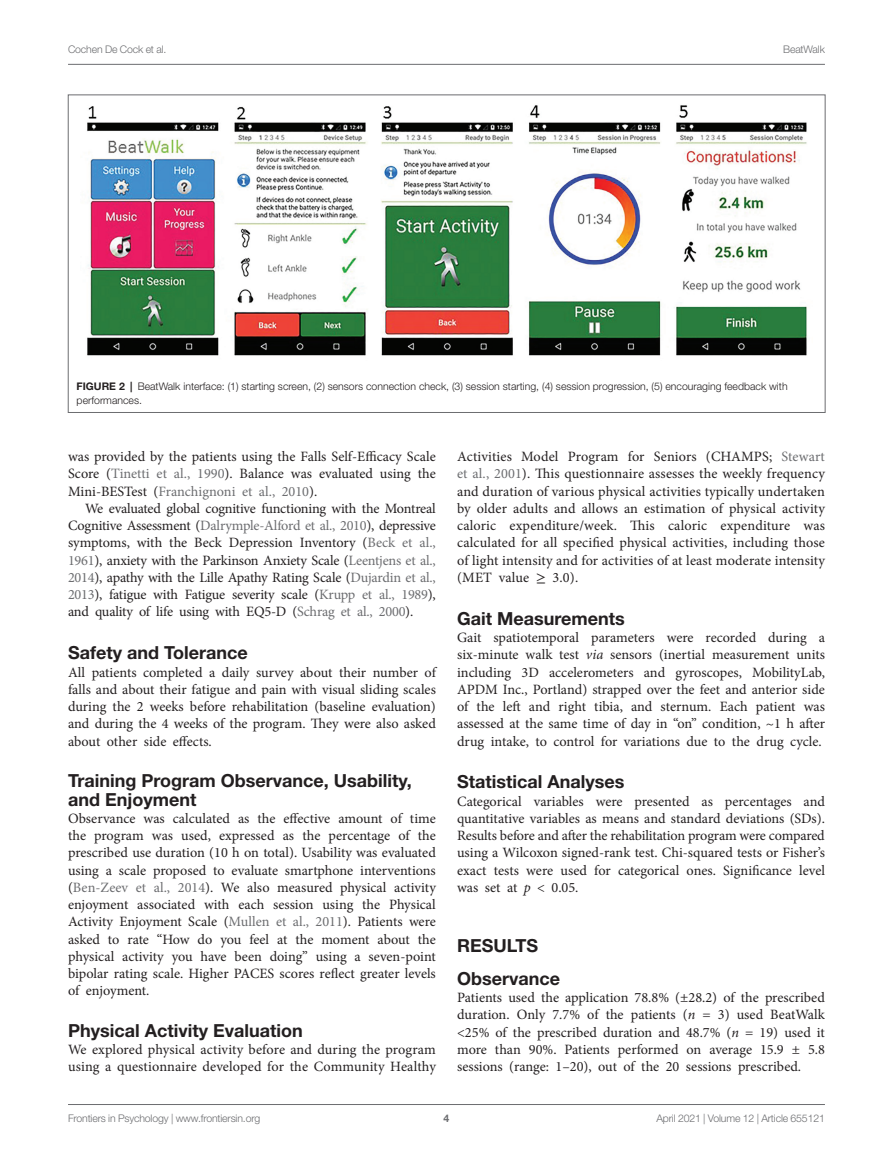
<style>
.page{position:relative;width:893px;height:1170px;background:#fff}
.page>*{position:absolute;margin:0;border:0;box-sizing:border-box;transform-origin:0 0}
.HEAD_2{font:700 18px/18.8px "Helvetica Neue LT Std";color:#231f20}
.HEAD_2_after_HEAD_1{font:700 18px "Helvetica Neue LT Std";color:#231f20}
.HEAD_1{font:700 18px "Helvetica Neue LT Std";color:#231f20}
.TEXT_FLUSH{font:14.25px/17.2px "Minion Pro";color:#231f20;text-align:justify}
.TEXT{font:14.25px/17.2px "Minion Pro";letter-spacing:-.015em;color:#231f20;text-align:justify}
.FIG_LEG{font:300 10.5px/14.2px "Helvetica Neue LT Std";color:#231f20}
.t1{font:300 10.5px "Helvetica Neue LT Std";letter-spacing:-.015em;color:#6c6d70}
.t2{font:700 10.5px "Helvetica Neue LT Std";color:#6c6d70}
.s1{font-weight:700}
.s2{color:#6c6d70}
.s3{font-family:"STIX General"}
.s4{font-style:italic}
</style>
<div class="page">
<hr style="left:68px;top:64px;width:757px;height:1px;background:#6c6d70">
<hr style="left:68px;top:1104px;width:757px;height:1px;background:#6c6d70">
<img style="left:87px;top:105px;width:720px;height:251px">
<p class="t1" style="left:68px;top:42px;width:100px">Cochen De Cock et al.</p>
<p class="t1" style="left:783px;top:42px;width:43px">BeatWalk</p>
<p class="FIG_LEG" style="left:77px;top:378px;width:712px"><span class="s1">FIGURE 2 |</span> BeatWalk interface: (1) starting screen, (2) sensors connection check, (3) session starting, (4) session progression, (5) encouraging feedback with performances.</p>
<p class="TEXT_FLUSH" style="left:68px;top:448px;width:369px">was provided by the patients using the Falls Self-Efficacy Scale Score (<span class="s2">Tinetti et al., 1990</span>). Balance was evaluated using the Mini-BESTest (<span class="s2">Franchignoni et al., 2010</span>).</p>
<p class="TEXT" style="left:68px;top:499px;width:369px;text-indent:17px">We evaluated global cognitive functioning with the Montreal Cognitive Assessment (<span class="s2">Dalrymple-Alford et al., 2010</span>), depressive symptoms, with the Beck Depression Inventory (<span class="s2">Beck et al., 1961</span>), anxiety with the Parkinson Anxiety Scale (<span class="s2">Leentjens et al., 2014</span>), apathy with the Lille Apathy Rating Scale (<span class="s2">Dujardin et al., 2013</span>), fatigue with Fatigue severity scale (<span class="s2">Krupp et al., 1989</span>), and quality of life using with EQ5-D (<span class="s2">Schrag et al., 2000</span>).</p>
<p class="HEAD_2" style="left:68px;top:643px;width:181px">Safety and Tolerance</p>
<p class="TEXT_FLUSH" style="left:68px;top:663px;width:369px">All patients completed a daily survey about their number of falls and about their fatigue and pain with visual sliding scales during the 2 weeks before rehabilitation (baseline evaluation) and during the 4 weeks of the program. They were also asked about other side effects.</p>
<p class="HEAD_2" style="left:68px;top:770px;width:345px">Training Program Observance, Usability, and Enjoyment</p>
<p class="TEXT_FLUSH" style="left:68px;top:809px;width:369px">Observance was calculated as the effective amount of time the program was used, expressed as the percentage of the prescribed use duration (10 h on total). Usability was evaluated using a scale proposed to evaluate smartphone interventions (<span class="s2">Ben-Zeev et al., 2014</span>). We also measured physical activity enjoyment associated with each session using the Physical Activity Enjoyment Scale (<span class="s2">Mullen et al., 2011</span>). Patients were asked to rate “How do you feel at the moment about the physical activity you have been doing” using a seven-point bipolar rating scale. Higher PACES scores reflect greater levels of enjoyment.</p>
<p class="HEAD_2" style="left:68px;top:1020px;width:236px">Physical Activity Evaluation</p>
<p class="TEXT_FLUSH" style="left:68px;top:1040px;width:369px">We explored physical activity before and during the program using a questionnaire developed for the Community Healthy</p>
<p class="TEXT_FLUSH" style="left:457px;top:448px;width:369px">Activities Model Program for Seniors (CHAMPS; <span class="s2">Stewart et al., 2001</span>). This questionnaire assesses the weekly frequency and duration of various physical activities typically undertaken by older adults and allows an estimation of physical activity caloric expenditure/week. This caloric expenditure was calculated for all specified physical activities, including those of light intensity and for activities of at least moderate intensity (MET value <span class="s3">≥</span> 3.0).</p>
<p class="HEAD_2" style="left:457px;top:608px;width:169px">Gait Measurements</p>
<p class="TEXT_FLUSH" style="left:457px;top:628px;width:369px">Gait spatiotemporal parameters were recorded during a six-minute walk test <span class="s4">via</span> sensors (inertial measurement units including 3D accelerometers and gyroscopes, MobilityLab, APDM Inc., Portland) strapped over the feet and anterior side of the left and right tibia, and sternum. Each patient was assessed at the same time of day in “on” condition, ~1 h after drug intake, to control for variations due to the drug cycle.</p>
<p class="HEAD_2" style="left:457px;top:772px;width:169px">Statistical Analyses</p>
<p class="TEXT_FLUSH" style="left:457px;top:792px;width:369px">Categorical variables were presented as percentages and quantitative variables as means and standard deviations (SDs).<br>Results before and after the rehabilitation program were compared using a Wilcoxon signed-rank test. Chi-squared tests or Fisher’s exact tests were used for categorical ones. Significance level was set at <span class="s4">p</span> &lt; 0.05.</p>
<p class="HEAD_1" style="left:457px;top:934px;width:83px">RESULTS</p>
<p class="HEAD_2_after_HEAD_1" style="left:457px;top:967px;width:105px">Observance</p>
<p class="TEXT_FLUSH" style="left:457px;top:988px;width:369px">Patients used the application 78.8% (±28.2) of the prescribed duration. Only 7.7% of the patients (<span class="s4">n</span> = 3) used BeatWalk &lt;25% of the prescribed duration and 48.7% (<span class="s4">n</span> = 19) used it more than 90%. Patients performed on average 15.9 ± 5.8 sessions (range: 1–20), out of the 20 sessions prescribed.</p>
<p class="t1" style="left:68px;top:1111px;width:194px">Frontiers in Psychology | www.frontiersin.org</p>
<p class="t2" style="left:444px;top:1111px;width:7px">4</p>
<p class="t1" style="left:656px;top:1111px;width:170px">April 2021 | Volume 12 | Article 655121</p>
</div>
